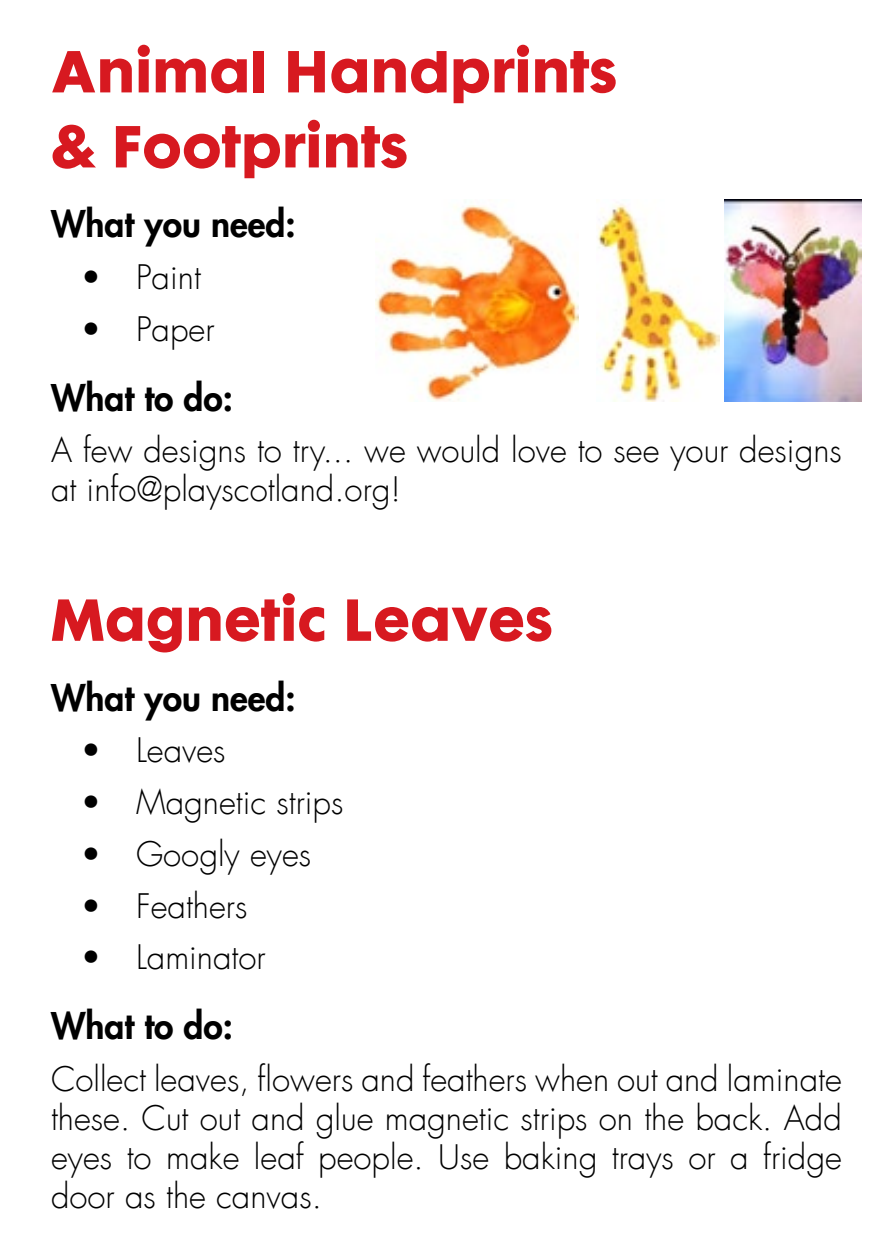
<style>
.page{position:relative;width:893px;height:1259px;background:#fff}
.page>*{position:absolute;margin:0;border:0;box-sizing:border-box;transform-origin:0 0}
.t1{font:54px/75px "Futura Maxi CG Bold";color:#d71920}
.t2{font:800 36px "Futura LT";color:#000}
.t3{font:300 33px/39px "Futura LT";color:#000}
</style>
<div class="page">
<img style="left:376px;top:205px;width:202px;height:196px">
<img style="left:597px;top:204px;width:122px;height:197px">
<img style="left:724px;top:200px;width:137px;height:201px">
<h1 class="t1" style="left:51px;top:36px;width:568px">Animal Handprints &amp; Footprints</h1>
<p class="t2" style="left:51px;top:200px;width:246px">What you need:</p>
<p class="t3" style="left:81px;top:258px;width:122px">• Paint</p>
<p class="t3" style="left:81px;top:310px;width:135px">• Paper</p>
<p class="t2" style="left:51px;top:373px;width:183px">What to do:</p>
<p class="t3" style="left:51px;top:432px;width:792px">A few designs to try... we would love to see your designs at info@playscotland.org!</p>
<h1 class="t1" style="left:51px;top:584px;width:503px">Magnetic Leaves</h1>
<p class="t2" style="left:51px;top:673px;width:246px">What you need:</p>
<p class="t3" style="left:81px;top:732px;width:146px">• Leaves</p>
<p class="t3" style="left:81px;top:783px;width:264px">• Magnetic strips</p>
<p class="t3" style="left:81px;top:835px;width:232px">• Googly eyes</p>
<p class="t3" style="left:81px;top:887px;width:168px">• Feathers</p>
<p class="t3" style="left:81px;top:939px;width:186px">• Laminator</p>
<p class="t2" style="left:51px;top:1002px;width:183px">What to do:</p>
<p class="t3" style="left:51px;top:1060px;width:792px;text-align:justify">Collect leaves, flowers and feathers when out and laminate these. Cut out and glue magnetic strips on the back. Add eyes to make leaf people. Use baking trays or a fridge door as the canvas.</p>
</div>
